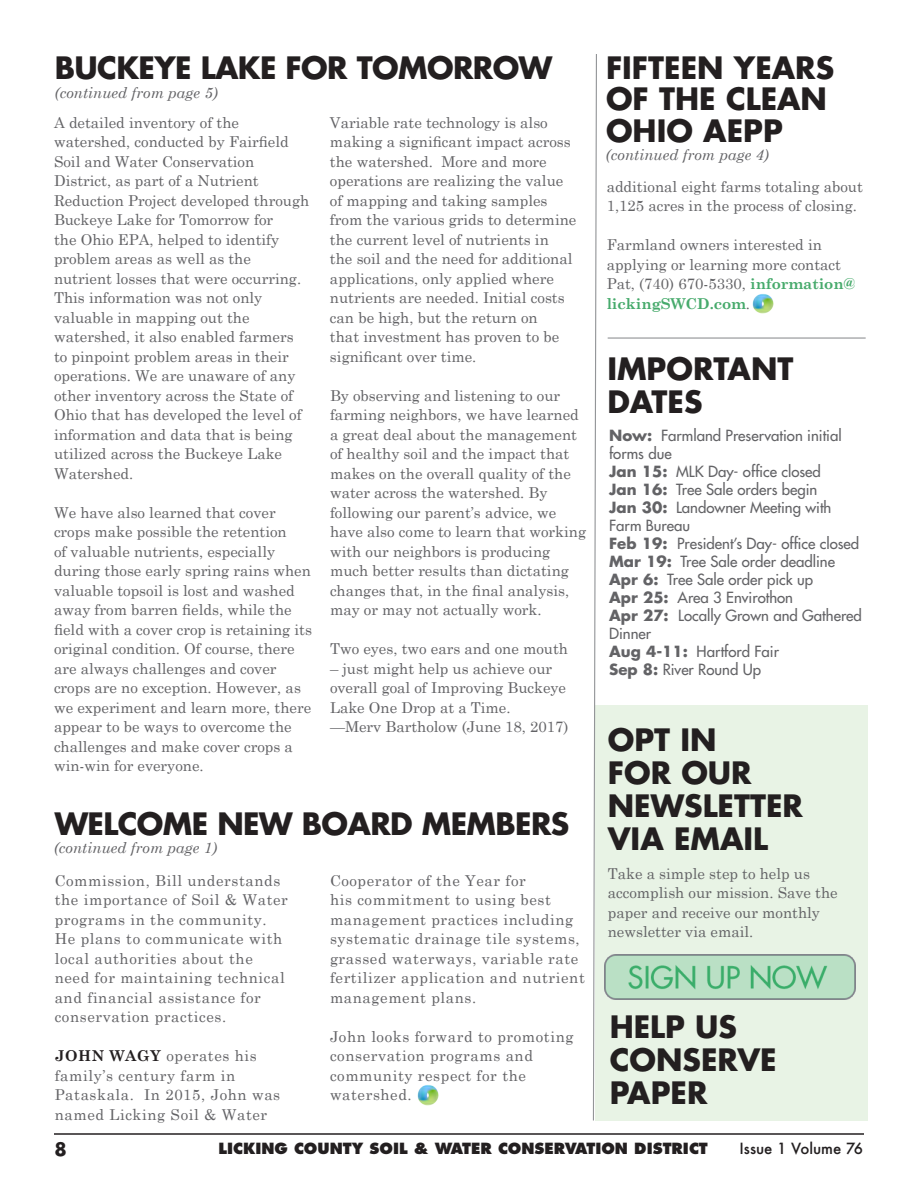
<style>
.page{position:relative;width:918px;height:1188px;background:#fff}
.page>*{position:absolute;margin:0;border:0;box-sizing:border-box;transform-origin:0 0}
.t1{font:700 30px/33px "Futura Std";color:#231f20}
.t2{font:700 30px "Futura Std";letter-spacing:-.02em;color:#231f20}
.t3{font:700 18px "Futura Std";color:#231f20}
.t4{font:15px/19.5px "Century Schoolbook";color:#636366}
.t5{font:15px/19.5px "Century Schoolbook";letter-spacing:.04em;color:#636366}
.t6{font:500 15px/18px "Futura Std";color:#636366}
.t7{font:italic 15px "Century Schoolbook";color:#636366}
.t8{font:800 15px "Futura Std";color:#231f20}
.t9{font:500 15px "Futura";color:#231f20}
.s1{font-weight:700;color:#231f20}
.s2{font-weight:700;color:#47aa6c}
.s3{font-weight:700}
</style>
<div class="page">
<hr style="left:54px;top:1133px;width:810px;height:2px;background:#231f20">
<div style="left:595px;top:705px;width:273px;height:415px;background:#e8f3e5"></div>
<svg style="left:592px;top:54px;width:6px;height:1067px"></svg>
<img style="left:605px;top:954px;width:251px;height:46px">
<img style="left:417px;top:1085px;width:21px;height:20px">
<img style="left:753px;top:294px;width:20px;height:20px">
<hr style="left:608px;top:337px;width:258px;height:2px;background:#919396">
<h1 class="t2" style="left:55px;top:48px;width:499px">BUCKEYE LAKE FOR TOMORROW</h1>
<p class="t7" style="left:55px;top:84px;width:165px">(continued from page 5)</p>
<p class="t4" style="left:54px;top:112px;width:257px">A detailed inventory of the watershed, conducted by Fairfield<br>Soil and Water Conservation<br>District, as part of a Nutrient<br>Reduction Project developed through<br>Buckeye Lake for Tomorrow for<br>the Ohio EPA, helped to identify problem areas as well as the nutrient losses that were occurring.<br>This information was not only valuable in mapping out the watershed, it also enabled farmers to pinpoint problem areas in their operations. We are unaware of any other inventory across the State of<br>Ohio that has developed the level of information and data that is being utilized across the Buckeye Lake<br>Watershed.</p>
<p class="t4" style="left:54px;top:502px;width:259px">We have also learned that cover crops make possible the retention<br>of valuable nutrients, especially during those early spring rains when valuable topsoil is lost and washed away from barren fields, while the field with a cover crop is retaining its original condition. Of course, there are always challenges and cover crops are no exception. However, as we experiment and learn more, there appear to be ways to overcome the challenges and make cover crops a win-win for everyone.</p>
<p class="t4" style="left:330px;top:112px;width:248px">Variable rate technology is also making a significant impact across the watershed. More and more operations are realizing the value of mapping and taking samples from the various grids to determine the current level of nutrients in<br>the soil and the need for additional applications, only applied where nutrients are needed. Initial costs can be high, but the return on<br>that investment has proven to be significant over time.</p>
<p class="t4" style="left:330px;top:385px;width:258px">By observing and listening to our farming neighbors, we have learned a great deal about the management of healthy soil and the impact that makes on the overall quality of the water across the watershed. By following our parent’s advice, we have also come to learn that working with our neighbors is producing much better results than dictating changes that, in the final analysis, may or may not actually work.</p>
<p class="t4" style="left:330px;top:639px;width:240px">Two eyes, two ears and one mouth</p>
<p class="t4" style="left:330px;top:658px;width:240px">– just might help us achieve our overall goal of Improving Buckeye<br>Lake One Drop at a Time.<br>—Merv Bartholow (June 18, 2017)</p>
<h1 class="t2" style="left:55px;top:804px;width:516px">WELCOME NEW BOARD MEMBERS</h1>
<p class="t7" style="left:54px;top:839px;width:165px">(continued from page 1)</p>
<p class="t5" style="left:330px;top:870px;width:256px">Cooperator of the Year for<br>his commitment to using best management practices including systematic drainage tile systems, grassed waterways, variable rate fertilizer application and nutrient management plans.</p>
<p class="t5" style="left:330px;top:1026px;width:245px">John looks forward to promoting conservation programs and community respect for the watershed.</p>
<p class="t5" style="left:55px;top:870px;width:235px">Commission, Bill understands the importance of Soil &amp; Water programs in the community.<br>He plans to communicate with local authorities about the need for maintaining technical and financial assistance for conservation practices.</p>
<p class="t5" style="left:55px;top:1046px;width:227px"><span class="s1">JOHN WAGY</span> operates his family’s century farm in<br>Pataskala. In 2015, John was named Licking Soil &amp; Water</p>
<h1 class="t1" style="left:606px;top:51px;width:230px;line-height:31.5px">FIFTEEN YEARS<br>OF THE CLEAN<br>OHIO AEPP</h1>
<p class="t7" style="left:606px;top:145px;width:165px">(continued from page 4)</p>
<p class="t4" style="left:607px;top:176px;width:258px">additional eight farms totaling about<br>1,125 acres in the process of closing.</p>
<p class="t4" style="left:607px;top:235px;width:250px">Farmland owners interested in applying or learning more contact<br>Pat, (740) 670-5330, <span class="s2">information@ lickingSWCD.com</span>.</p>
<h1 class="t1" style="left:607px;top:352px;width:188px">IMPORTANT<br>DATES</h1>
<p class="t6" style="left:609px;top:427px;width:254px"><span class="s3">Now:</span> Farmland Preservation initial forms due<br><span class="s3">Jan 15:</span> MLK Day- office closed<br><span class="s3">Jan 16:</span> Tree Sale orders begin<br><span class="s3">Jan 30:</span> Landowner Meeting with<br>Farm Bureau<br><span class="s3">Feb 19:</span> President’s Day- office closed<br><span class="s3">Mar 19:</span> Tree Sale order deadline<br><span class="s3">Apr 6:</span> Tree Sale order pick up<br><span class="s3">Apr 25:</span> Area 3 Envirothon<br><span class="s3">Apr 27:</span> Locally Grown and Gathered<br>Dinner<br><span class="s3">Aug 4-11:</span> Hartford Fair<br><span class="s3">Sep 8:</span> River Round Up</p>
<h1 class="t1" style="left:608px;top:723px;width:197px">OPT IN<br>FOR OUR<br>NEWSLETTER<br>VIA EMAIL</h1>
<p class="t4" style="left:608px;top:863px;width:232px">Take a simple step to help us accomplish our mission. Save the paper and receive our monthly newsletter via email.</p>
<h1 class="t1" style="left:610px;top:1010px;width:168px">HELP US<br>CONSERVE<br>PAPER</h1>
<p class="t3" style="left:54px;top:1137px;width:14px">8</p>
<p class="t8" style="left:218px;top:1138px;width:491px">LICKING COUNTY SOIL &amp; WATER CONSERVATION DISTRICT</p>
<p class="t9" style="left:740px;top:1138px;width:125px">Issue 1 Volume 76</p>
</div>
